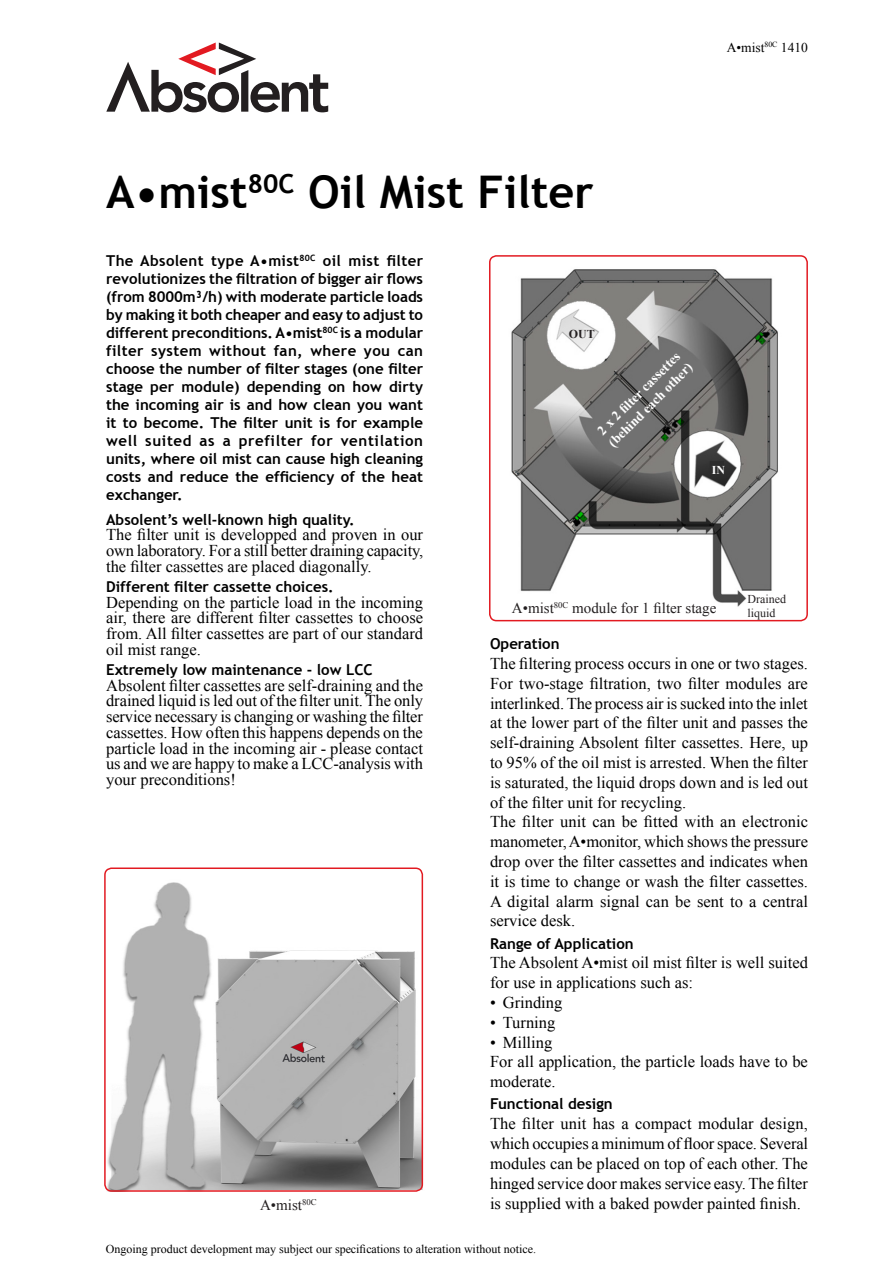
<style>
.page{position:relative;width:893px;height:1263px;background:#fff}
.page>*{position:absolute;margin:0;border:0;box-sizing:border-box;transform-origin:0 0}
.t1{font:700 45px "Trebuchet MS";color:#000}
.t2{font:16.5px/19.8px "Times New Roman";color:#000;text-align:justify}
.t3{font:700 15px/18px "Trebuchet MS";color:#000;text-align:justify}
.t4{font:15px "Times New Roman";color:#231f20}
.t5{font:700 13.5px "Times New Roman";color:#fff}
.t6{font:13.5px "Times New Roman";color:#000}
.t7{font:12px "Times New Roman";color:#000}
.t8{font:12px "Times New Roman";color:#231f20}
.t9{font:700 12px "Times New Roman";color:#231f20}
.t10{font:700 12px "Times New Roman";color:#fff}
</style>
<div class="page">
<img style="left:106px;top:880px;width:318px;height:312px">
<div style="left:104px;top:867px;width:319px;height:325px;border:2px solid #e21a21;border-radius:7px"></div>
<svg style="left:106px;top:43px;width:222px;height:69px"></svg>
<div style="left:489px;top:255px;width:319px;height:366px;border:2px solid #e21a21;border-radius:7px"></div>
<img style="left:511px;top:269px;width:267px;height:338px">
<p class="t1" style="left:106px;top:163px;width:489px">A•mist<sup>80C</sup> Oil Mist Filter</p>
<p class="t6" style="left:727px;top:38px;width:83px">A•mist<sup>80C</sup> 1410</p>
<p class="t3" style="left:106px;top:252px;width:318px">The Absolent type A•mist<sup>80C</sup> oil mist filter revolutionizes the filtration of bigger air flows (from 8000m³/h) with moderate particle loads by making it both cheaper and easy to adjust to different preconditions. A•mist<sup>80C</sup> is a modular filter system without fan, where you can choose the number of filter stages (one filter stage per module) depending on how dirty the incoming air is and how clean you want it to become. The filter unit is for example well suited as a prefilter for ventilation units, where oil mist can cause high cleaning costs and reduce the efficiency of the heat exchanger.</p>
<p class="t3" style="left:106px;top:510px;width:250px">Absolent’s well-known high quality.</p>
<p class="t2" style="left:106px;top:527px;width:319px;line-height:15.8px">The filter unit is developped and proven in our own laboratory. For a still better draining capacity, the filter cassettes are placed diagonally.</p>
<p class="t3" style="left:106px;top:577px;width:229px">Different filter cassette choices.</p>
<p class="t2" style="left:106px;top:594px;width:318px;line-height:15.8px">Depending on the particle load in the incoming air, there are different filter cassettes to choose from. All filter cassettes are part of our standard oil mist range.</p>
<p class="t3" style="left:106px;top:660px;width:268px">Extremely low maintenance - low LCC</p>
<p class="t2" style="left:106px;top:677px;width:319px;line-height:15.8px">Absolent filter cassettes are self-draining and the drained liquid is led out of the filter unit. The only service necessary is changing or washing the filter cassettes. How often this happens depends on the particle load in the incoming air - please contact us and we are happy to make a LCC-analysis with your preconditions!</p>
<p class="t4" style="left:260px;top:1194px;width:58px">A•mist<sup>80C</sup></p>
<p class="t9" style="left:569px;top:326px;width:28px">OUT</p>
<p class="t5" style="left:593px;top:426px;width:112px;rotate:-45deg">2 x 2 fi lter cassettes</p>
<p class="t5" style="left:604px;top:438px;width:114px;rotate:-45deg">(behind each other)</p>
<p class="t10" style="left:712px;top:462px;width:15px">IN</p>
<p class="t4" style="left:512px;top:598px;width:206px">A•mist<sup>80C</sup> module for 1 filter stage</p>
<p class="t8" style="left:747px;top:590px;width:40px">Drained</p>
<p class="t8" style="left:747px;top:605px;width:30px">liquid</p>
<p class="t3" style="left:490px;top:635px;width:71px">Operation</p>
<p class="t2" style="left:490px;top:653px;width:319px">The filtering process occurs in one or two stages.<br>For two-stage filtration, two filter modules are interlinked. The process air is sucked into the inlet at the lower part of the filter unit and passes the self-draining Absolent filter cassettes. Here, up to 95% of the oil mist is arrested. When the filter is saturated, the liquid drops down and is led out of the filter unit for recycling.</p>
<p class="t2" style="left:490px;top:812px;width:320px">The filter unit can be fitted with an electronic manometer, A•monitor, which shows the pressure drop over the filter cassettes and indicates when it is time to change or wash the filter cassettes.<br>A digital alarm signal can be sent to a central service desk.</p>
<p class="t3" style="left:490px;top:934px;width:145px">Range of Application</p>
<p class="t2" style="left:490px;top:953px;width:319px">The Absolent A•mist oil mist filter is well suited for use in applications such as:</p>
<p class="t2" style="left:490px;top:992px;width:74px">• Grinding</p>
<p class="t2" style="left:490px;top:1012px;width:67px">• Turning</p>
<p class="t2" style="left:490px;top:1032px;width:64px">• Milling</p>
<p class="t2" style="left:490px;top:1052px;width:319px">For all application, the particle loads have to be moderate.</p>
<p class="t3" style="left:490px;top:1095px;width:124px">Functional design</p>
<p class="t2" style="left:490px;top:1113px;width:320px">The filter unit has a compact modular design, which occupies a minimum of floor space. Several modules can be placed on top of each other. The hinged service door makes service easy. The filter is supplied with a baked powder painted finish.</p>
<p class="t7" style="left:106px;top:1241px;width:432px">Ongoing product development may subject our specifications to alteration without notice.</p>
</div>
